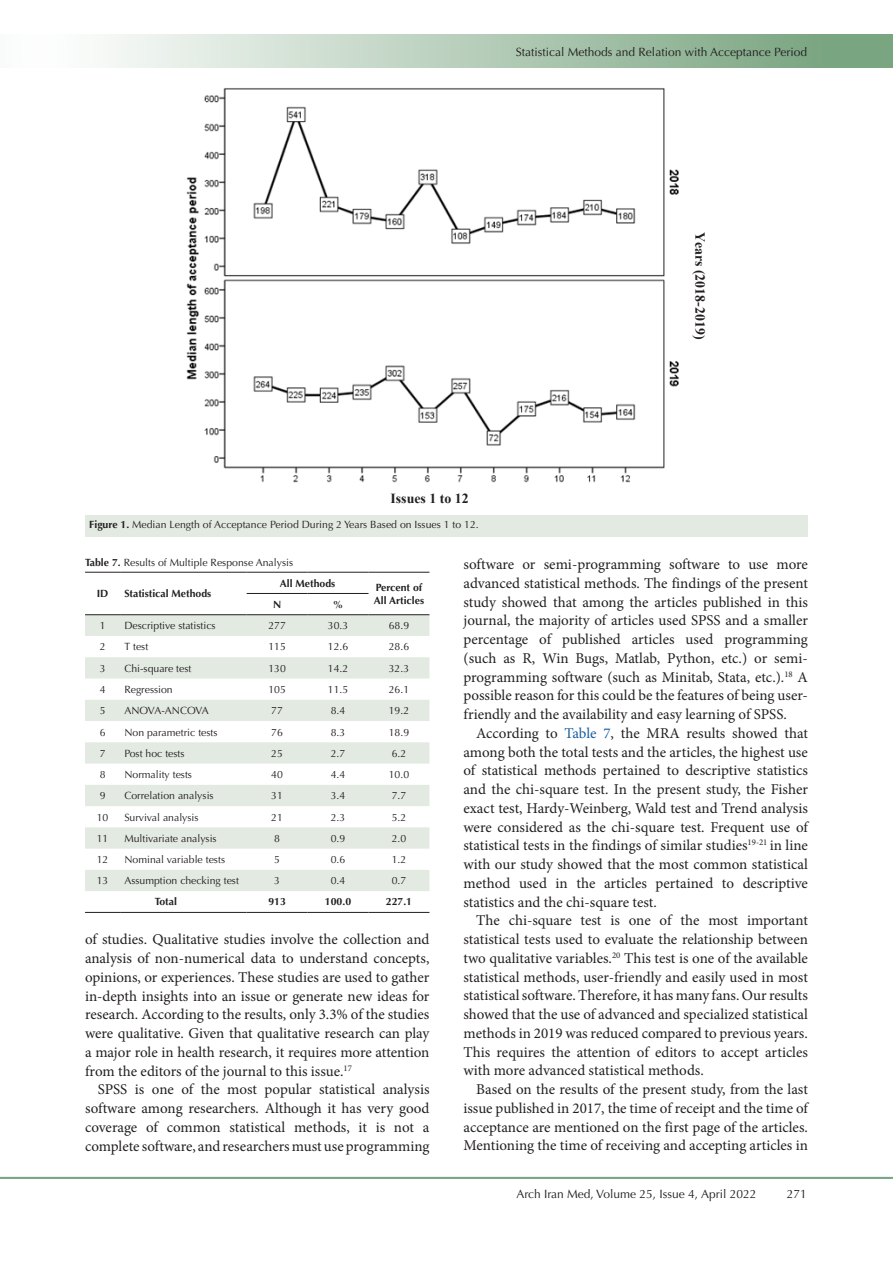
<style>
.page{position:relative;width:893px;height:1263px;background:#fff}
.page>*{position:absolute;margin:0;border:0;box-sizing:border-box;transform-origin:0 0}
.t1{font:15px/18.8px "Minion Pro";color:#231f20;text-align:justify}
.t2{font:700 13.95px "Times New Roman";color:#231f20}
.t3{font:12px "Optima LT Std";color:#231f20}
.t4{font:10.5px "Optima LT Std";color:#231f20}
.t5{font:700 10.5px "Optima LT Std";color:#231f20}
.s1{font-weight:700}
.s2{color:#175d9e}
</style>
<div class="page">
<div style="left:0;top:1177px;width:893px;height:2px;background:#0099e5;border:1px solid #7aa581"></div>
<div style="left:0;top:35px;width:892px;height:33px;background:linear-gradient(to right,#fff,#719f79)"></div>
<div style="left:85px;top:516px;width:723px;height:21px;background:#e3eae2"></div>
<svg style="left:85px;top:615px;width:344px;height:276px;fill:#e3eae2"></svg>
<hr style="left:85px;top:572px;width:35px;height:1px;background:#231f20">
<hr style="left:120px;top:572px;width:127px;height:1px;background:#231f20">
<hr style="left:247px;top:572px;width:61px;height:1px;background:#231f20">
<hr style="left:308px;top:572px;width:61px;height:1px;background:#231f20">
<hr style="left:369px;top:572px;width:60px;height:1px;background:#231f20">
<hr style="left:247px;top:593px;width:61px;height:1px;background:#231f20">
<hr style="left:308px;top:593px;width:61px;height:1px;background:#231f20">
<hr style="left:85px;top:614px;width:35px;height:1px;background:#231f20">
<hr style="left:120px;top:614px;width:127px;height:1px;background:#231f20">
<hr style="left:247px;top:614px;width:61px;height:1px;background:#231f20">
<hr style="left:308px;top:614px;width:61px;height:1px;background:#231f20">
<hr style="left:369px;top:614px;width:60px;height:1px;background:#231f20">
<hr style="left:85px;top:912px;width:35px;height:1px;background:#231f20">
<hr style="left:120px;top:912px;width:127px;height:1px;background:#231f20">
<hr style="left:247px;top:912px;width:61px;height:1px;background:#231f20">
<hr style="left:308px;top:912px;width:61px;height:1px;background:#231f20">
<hr style="left:369px;top:912px;width:60px;height:1px;background:#231f20">
<img style="left:186px;top:88px;width:493px;height:395px">
<p class="t3" style="left:516px;top:45px;width:293px">Statistical Methods and Relation with Acceptance Period</p>
<p class="t2" style="left:390px;top:489px;width:80px">Issues 1 to 12</p>
<p class="t2" style="left:710px;top:232px;width:109px;rotate:90deg">Years (2018-2019)</p>
<p class="t4" style="left:89px;top:518px;width:391px"><span class="s1">Figure 1.</span> Median Length of Acceptance Period During 2 Years Based on Issues 1 to 12.</p>
<p class="t4" style="left:85px;top:556px;width:210px"><span class="s1">Table 7.</span> Results of Multiple Response Analysis</p>
<p class="t5" style="left:97px;top:588px;width:13px">ID</p>
<p class="t5" style="left:124px;top:588px;width:88px">Statistical Methods</p>
<p class="t1" style="left:463px;top:555px;width:346px">software or semi-programming software to use more advanced statistical methods. The findings of the present study showed that among the articles published in this journal, the majority of articles used SPSS and a smaller percentage of published articles used programming (such as R, Win Bugs, Matlab, Python, etc.) or semi&shy;programming software (such as Minitab, Stata, etc.).<sup>18</sup> A possible reason for this could be the features of being user&shy;friendly and the availability and easy learning of SPSS.</p>
<p class="t1" style="left:463px;top:724px;width:346px;text-indent:13px">According to <span class="s2">Table 7</span>, the MRA results showed that among both the total tests and the articles, the highest use of statistical methods pertained to descriptive statistics and the chi-square test. In the present study, the Fisher exact test, Hardy-Weinberg, Wald test and Trend analysis were considered as the chi-square test. Frequent use of statistical tests in the findings of similar studies<sup>19-21</sup> in line with our study showed that the most common statistical method used in the articles pertained to descriptive statistics and the chi-square test.</p>
<p class="t1" style="left:463px;top:911px;width:346px;text-indent:13px">The chi-square test is one of the most important statistical tests used to evaluate the relationship between two qualitative variables.<sup>20</sup> This test is one of the available statistical methods, user-friendly and easily used in most statistical software. Therefore, it has many fans. Our results showed that the use of advanced and specialized statistical methods in 2019 was reduced compared to previous years.<br>This requires the attention of editors to accept articles with more advanced statistical methods.</p>
<p class="t1" style="left:463px;top:1080px;width:346px;text-indent:13px">Based on the results of the present study, from the last issue published in 2017, the time of receipt and the time of acceptance are mentioned on the first page of the articles.<br>Mentioning the time of receiving and accepting articles in</p>
<p class="t5" style="left:280px;top:577px;width:57px">All Methods</p>
<p class="t5" style="left:376px;top:581px;width:48px">Percent of</p>
<p class="t5" style="left:273px;top:598px;width:10px">N</p>
<p class="t5" style="left:333px;top:598px;width:12px">%</p>
<p class="t5" style="left:374px;top:594px;width:52px">All Articles</p>
<p class="t4" style="left:100px;top:620px;width:7px">1</p>
<p class="t4" style="left:124px;top:620px;width:93px">Descriptive statistics</p>
<p class="t4" style="left:268px;top:620px;width:19px">277</p>
<p class="t4" style="left:328px;top:620px;width:22px">30.3</p>
<p class="t4" style="left:389px;top:620px;width:22px">68.9</p>
<p class="t4" style="left:100px;top:641px;width:7px">2</p>
<p class="t4" style="left:124px;top:641px;width:25px">T test</p>
<p class="t4" style="left:268px;top:641px;width:19px">115</p>
<p class="t4" style="left:328px;top:641px;width:22px">12.6</p>
<p class="t4" style="left:389px;top:641px;width:22px">28.6</p>
<p class="t4" style="left:100px;top:662px;width:7px">3</p>
<p class="t4" style="left:124px;top:662px;width:69px">Chi-square test</p>
<p class="t4" style="left:268px;top:662px;width:19px">130</p>
<p class="t4" style="left:328px;top:662px;width:22px">14.2</p>
<p class="t4" style="left:389px;top:662px;width:22px">32.3</p>
<p class="t4" style="left:100px;top:683px;width:7px">4</p>
<p class="t4" style="left:124px;top:683px;width:50px">Regression</p>
<p class="t4" style="left:268px;top:683px;width:19px">105</p>
<p class="t4" style="left:328px;top:683px;width:22px">11.5</p>
<p class="t4" style="left:389px;top:683px;width:22px">26.1</p>
<p class="t4" style="left:100px;top:705px;width:7px">5</p>
<p class="t4" style="left:124px;top:705px;width:86px">ANOVA-ANCOVA</p>
<p class="t4" style="left:271px;top:705px;width:13px">77</p>
<p class="t4" style="left:331px;top:705px;width:16px">8.4</p>
<p class="t4" style="left:389px;top:705px;width:22px">19.2</p>
<p class="t4" style="left:100px;top:726px;width:7px">6</p>
<p class="t4" style="left:124px;top:726px;width:95px">Non parametric tests</p>
<p class="t4" style="left:271px;top:726px;width:13px">76</p>
<p class="t4" style="left:331px;top:726px;width:16px">8.3</p>
<p class="t4" style="left:389px;top:726px;width:22px">18.9</p>
<p class="t4" style="left:100px;top:747px;width:7px">7</p>
<p class="t4" style="left:124px;top:747px;width:62px">Post hoc tests</p>
<p class="t4" style="left:271px;top:747px;width:13px">25</p>
<p class="t4" style="left:331px;top:747px;width:16px">2.7</p>
<p class="t4" style="left:392px;top:747px;width:16px">6.2</p>
<p class="t4" style="left:100px;top:768px;width:7px">8</p>
<p class="t4" style="left:124px;top:768px;width:69px">Normality tests</p>
<p class="t4" style="left:271px;top:768px;width:13px">40</p>
<p class="t4" style="left:331px;top:768px;width:16px">4.4</p>
<p class="t4" style="left:389px;top:768px;width:22px">10.0</p>
<p class="t4" style="left:100px;top:790px;width:7px">9</p>
<p class="t4" style="left:124px;top:790px;width:91px">Correlation analysis</p>
<p class="t4" style="left:271px;top:790px;width:13px">31</p>
<p class="t4" style="left:331px;top:790px;width:16px">3.4</p>
<p class="t4" style="left:392px;top:790px;width:16px">7.7</p>
<p class="t4" style="left:97px;top:811px;width:13px">10</p>
<p class="t4" style="left:124px;top:811px;width:76px">Survival analysis</p>
<p class="t4" style="left:271px;top:811px;width:13px">21</p>
<p class="t4" style="left:331px;top:811px;width:16px">2.3</p>
<p class="t4" style="left:392px;top:811px;width:16px">5.2</p>
<p class="t4" style="left:97px;top:832px;width:13px">11</p>
<p class="t4" style="left:124px;top:832px;width:94px">Multivariate analysis</p>
<p class="t4" style="left:274px;top:832px;width:7px">8</p>
<p class="t4" style="left:331px;top:832px;width:16px">0.9</p>
<p class="t4" style="left:392px;top:832px;width:16px">2.0</p>
<p class="t4" style="left:97px;top:853px;width:13px">12</p>
<p class="t4" style="left:124px;top:853px;width:102px">Nominal variable tests</p>
<p class="t4" style="left:274px;top:853px;width:7px">5</p>
<p class="t4" style="left:331px;top:853px;width:16px">0.6</p>
<p class="t4" style="left:392px;top:853px;width:16px">1.2</p>
<p class="t4" style="left:97px;top:875px;width:13px">13</p>
<p class="t4" style="left:124px;top:875px;width:116px">Assumption checking test</p>
<p class="t4" style="left:274px;top:875px;width:7px">3</p>
<p class="t4" style="left:331px;top:875px;width:16px">0.4</p>
<p class="t4" style="left:392px;top:875px;width:16px">0.7</p>
<p class="t5" style="left:155px;top:896px;width:24px">Total</p>
<p class="t5" style="left:268px;top:896px;width:19px">913</p>
<p class="t5" style="left:325px;top:896px;width:28px">100.0</p>
<p class="t5" style="left:386px;top:896px;width:28px">227.1</p>
<p class="t1" style="left:85px;top:930px;width:346px">of studies. Qualitative studies involve the collection and analysis of non-numerical data to understand concepts, opinions, or experiences. These studies are used to gather in-depth insights into an issue or generate new ideas for research. According to the results, only 3.3% of the studies were qualitative. Given that qualitative research can play a major role in health research, it requires more attention from the editors of the journal to this issue.<sup>17</sup></p>
<p class="t1" style="left:85px;top:1080px;width:346px;text-indent:13px">SPSS is one of the most popular statistical analysis software among researchers. Although it has very good coverage of common statistical methods, it is not a complete software, and researchers must use programming</p>
<p class="t3" style="left:516px;top:1187px;width:242px">Arch Iran Med, Volume 25, Issue 4, April 2022</p>
<p class="t3" style="left:787px;top:1187px;width:22px">271</p>
</div>
